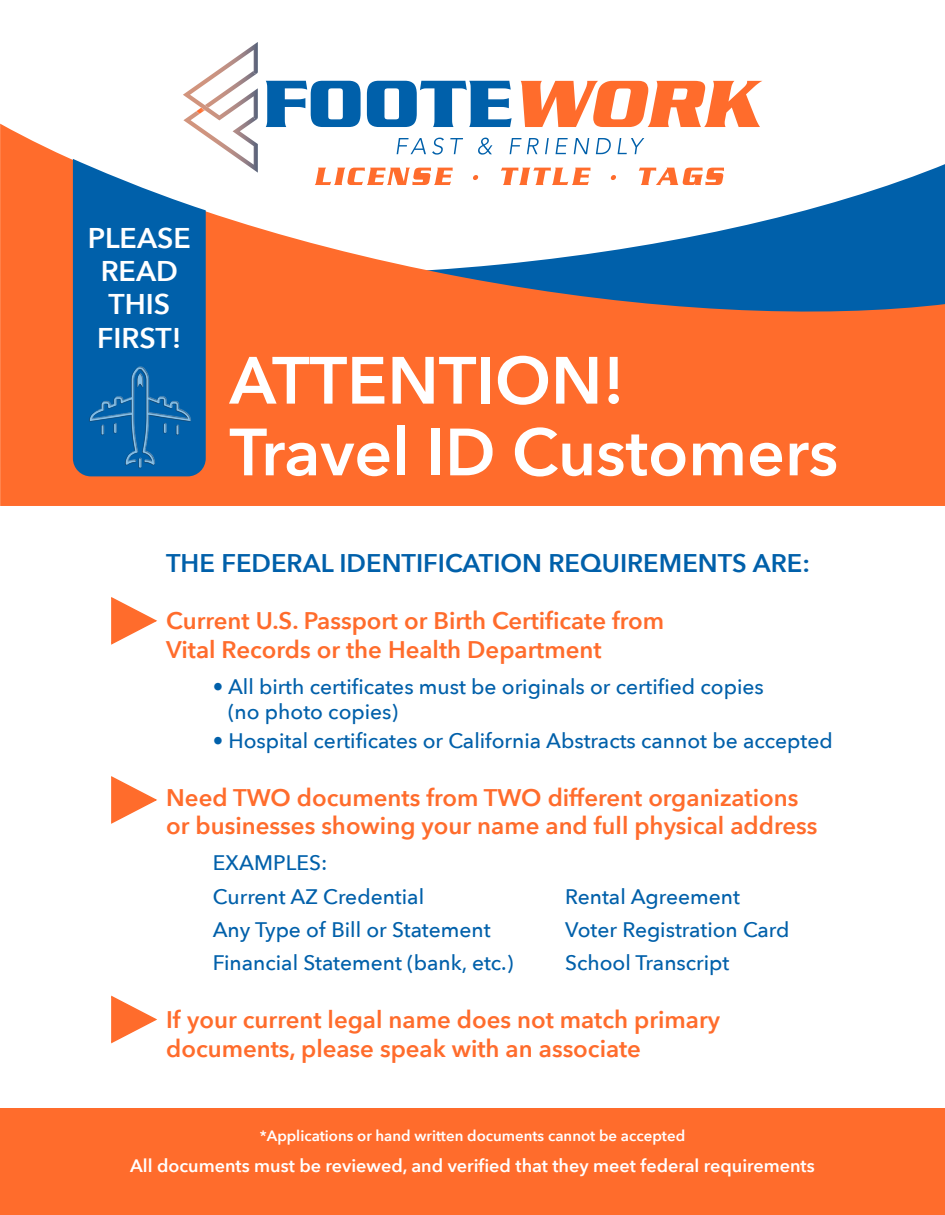
<style>
.page{position:relative;width:945px;height:1215px;background:#fff}
.page>*{position:absolute;margin:0;border:0;box-sizing:border-box;transform-origin:0 0}
.t1{font:600 66px "Avenir Next";color:#fff}
.t2{font:600 28.5px/33.3px "Avenir Next";color:#fff}
.t3{font:600 25.5px "Avenir Next";color:#0060aa}
.t4{font:600 24px/28.8px "Avenir Next";color:#ff6c2c}
.t5{font:500 21px/25.2px "Avenir Next";color:#0060aa}
.t6{font:600 18px "Avenir Next";color:#fff}
.t7{font:600 15px "Avenir Next";color:#fff}
</style>
<div class="page">
<div style="left:0;top:1109px;width:945px;height:106px;background:#ff6c2c"></div>
<svg style="left:266px;top:81px;width:95px;height:43px"></svg>
<svg style="left:367px;top:81px;width:145px;height:43px"></svg>
<svg style="left:521px;top:81px;width:241px;height:43px"></svg>
<svg style="left:0;top:124px;width:945px;height:382px;fill:#ff6c2c"></svg>
<svg style="left:111px;top:597px;width:46px;height:48px"></svg>
<svg style="left:111px;top:995px;width:46px;height:49px"></svg>
<svg style="left:111px;top:776px;width:46px;height:48px"></svg>
<svg style="left:73px;top:42px;width:185px;height:434px"></svg>
<img style="left:73px;top:362px;width:133px;height:114px">
<p class="t2" style="left:88px;top:221px;width:105px">PLEASE</p>
<p class="t2" style="left:101px;top:254px;width:79px">READ<br>THIS</p>
<p class="t2" style="left:97px;top:320px;width:86px">FIRST!</p>
<p class="t1" style="left:230px;top:324px;width:397px">ATTENTION!</p>
<p class="t1" style="left:230px;top:396px;width:610px">Travel ID Customers</p>
<p class="t3" style="left:166px;top:541px;width:645px">THE FEDERAL IDENTIFICATION REQUIREMENTS ARE:</p>
<p class="t4" style="left:166px;top:606px;width:500px">Current U.S. Passport or Birth Certificate from<br>Vital Records or the Health Department</p>
<p class="t5" style="left:228px;top:673px;width:537px;text-indent:-15px">• All birth certificates must be originals or certified copies (no photo copies)</p>
<p class="t5" style="left:213px;top:727px;width:622px">• Hospital certificates or California Abstracts cannot be accepted</p>
<p class="t4" style="left:166px;top:782px;width:653px">Need TWO documents from TWO different organizations or businesses showing your name and full physical address</p>
<p class="t5" style="left:213px;top:850px;width:116px">EXAMPLES:</p>
<p class="t5" style="left:213px;top:883px;width:213px">Current AZ Credential</p>
<p class="t5" style="left:565px;top:883px;width:176px">Rental Agreement</p>
<p class="t5" style="left:213px;top:916px;width:280px">Any Type of Bill or Statement</p>
<p class="t5" style="left:565px;top:916px;width:226px">Voter Registration Card</p>
<p class="t5" style="left:213px;top:950px;width:302px">Financial Statement (bank, etc.)</p>
<p class="t5" style="left:565px;top:950px;width:166px">School Transcript</p>
<p class="t4" style="left:166px;top:1004px;width:555px">If your current legal name does not match primary documents, please speak with an associate</p>
<p class="t7" style="left:260px;top:1123px;width:427px">*Applications or hand written documents cannot be accepted</p>
<p class="t6" style="left:130px;top:1151px;width:686px">All documents must be reviewed, and verified that they meet federal requirements</p>
</div>
